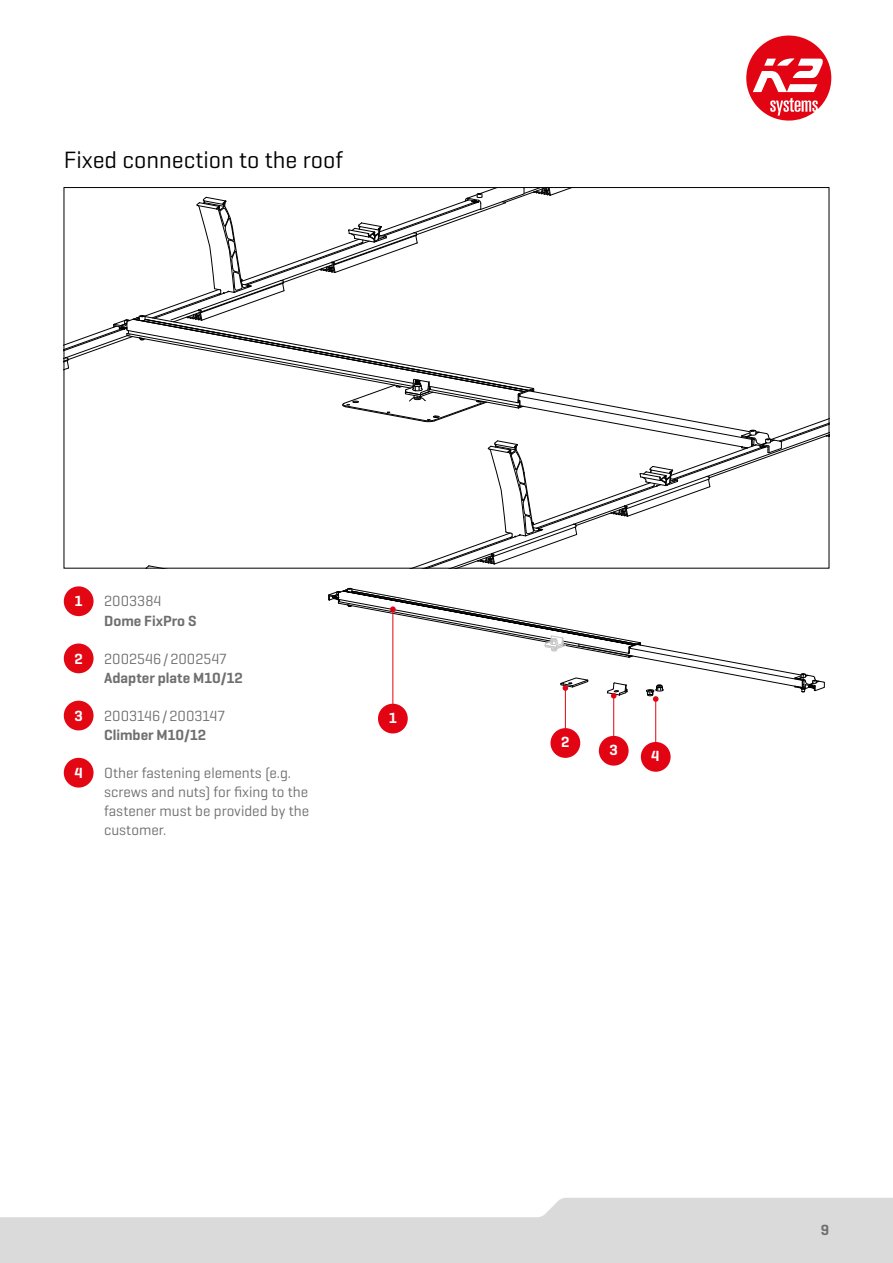
<style>
.page{position:relative;width:893px;height:1263px;background:#fff}
.page>*{position:absolute;margin:0;border:0;box-sizing:border-box;transform-origin:0 0}
.t1{font:24px "K2 Geogrotesque";color:#000}
.t2{font:15px/19px "K2 Geogrotesque";color:#706f6f}
.t3{font:600 15px "K2 Geogrotesque";color:#706f6f}
.t4{font:600 15px "K2 Geogrotesque";color:#fff}
</style>
<div class="page">
<svg style="left:0;top:1198px;width:893px;height:65px;fill:#dadada"></svg>
<svg style="left:746px;top:36px;width:85px;height:85px"></svg>
<svg style="left:64px;top:187px;width:766px;height:382px"></svg>
<div style="left:378px;top:704px;width:30px;height:29px;background:#e30413;border-radius:50%"></div>
<hr style="left:392px;top:609px;width:1px;height:95px;background:#e30413">
<div style="left:550px;top:728px;width:30px;height:30px;background:#e30413;border-radius:50%"></div>
<hr style="left:565px;top:688px;width:1px;height:40px;background:#e30413">
<div style="left:599px;top:736px;width:30px;height:30px;background:#e30413;border-radius:50%"></div>
<hr style="left:613px;top:696px;width:1px;height:40px;background:#e30413">
<div style="left:641px;top:742px;width:30px;height:30px;background:#e30413;border-radius:50%"></div>
<hr style="left:655px;top:699px;width:1px;height:43px;background:#e30413">
<svg style="left:328px;top:587px;width:497px;height:115px"></svg>
<div style="left:64px;top:586px;width:30px;height:30px;background:#e30613;border-radius:50%"></div>
<div style="left:64px;top:643px;width:30px;height:30px;background:#e30613;border-radius:50%"></div>
<div style="left:64px;top:701px;width:30px;height:29px;background:#e30613;border-radius:50%"></div>
<div style="left:64px;top:758px;width:30px;height:29px;background:#e30613;border-radius:50%"></div>
<h1 class="t1" style="left:64px;top:145px;width:281px">Fixed connection to the roof</h1>
<p class="t4" style="left:75px;top:592px;width:9px">1</p>
<p class="t4" style="left:74px;top:649px;width:10px">2</p>
<p class="t4" style="left:74px;top:706px;width:10px">3</p>
<p class="t4" style="left:74px;top:763px;width:10px">4</p>
<p class="t2" style="left:104px;top:591px;width:59px">2003384</p>
<p class="t3" style="left:104px;top:611px;width:94px">Dome FixPro S</p>
<p class="t2" style="left:104px;top:648px;width:124px">2002546/2002547</p>
<p class="t3" style="left:104px;top:668px;width:140px">Adapter plate M10/12</p>
<p class="t2" style="left:104px;top:706px;width:122px">2003146/2003147</p>
<p class="t3" style="left:104px;top:725px;width:103px">Climber M10/12</p>
<p class="t2" style="left:104px;top:763px;width:206px">Other fastening elements (e.g. screws and nuts) for fixing to the fastener must be provided by the customer.</p>
<p class="t4" style="left:389px;top:708px;width:9px">1</p>
<p class="t4" style="left:561px;top:733px;width:10px">2</p>
<p class="t4" style="left:609px;top:741px;width:10px">3</p>
<p class="t4" style="left:651px;top:747px;width:10px">4</p>
<p class="t3" style="left:821px;top:1221px;width:10px">9</p>
</div>
